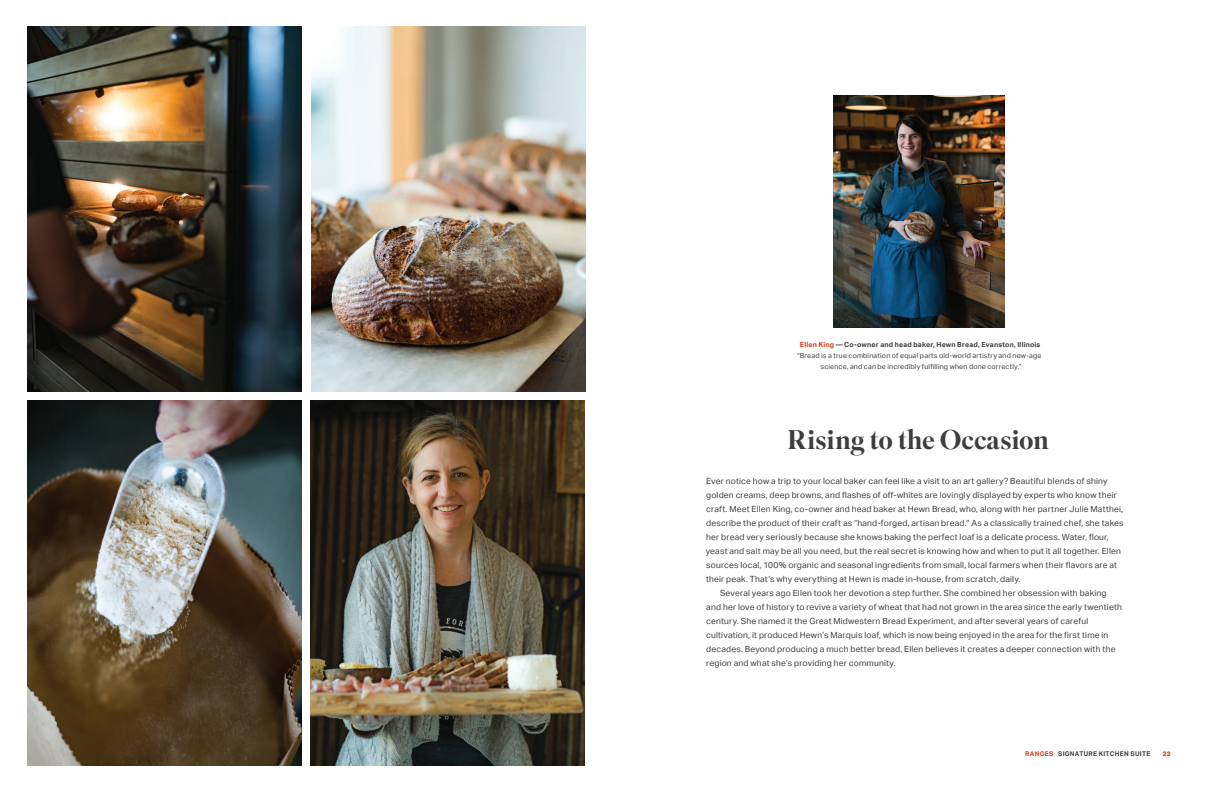
<style>
.page{position:relative;width:1225px;height:792px;background:#fff}
.page>*{position:absolute;margin:0;border:0;box-sizing:border-box;transform-origin:0 0}
.t1{font:500 27px "Superior Title";letter-spacing:-.005em;color:#3e3e3f}
.t2{font:8.5px/14px "Aktiv Grotesk";letter-spacing:.02em;color:#3e3e3f}
.t3{font:7px "Aktiv Grotesk";letter-spacing:.025em;color:#3e3e3f}
.t4{font:700 7px "Aktiv Grotesk";letter-spacing:.025em;color:#3e3e3f}
.t5{font:700 6.5px "Aktiv Grotesk";letter-spacing:.05em;color:#3e3e3f}
.t6{font:800 6.5px "Aktiv Grotesk";color:#dd4f2a}
.s1{color:#d8381e}
</style>
<div class="page">
<img style="left:311px;top:27px;width:274px;height:365px">
<img style="left:27px;top:400px;width:274px;height:365px">
<img style="left:27px;top:27px;width:274px;height:365px">
<img style="left:833px;top:95px;width:171px;height:232px">
<img style="left:310px;top:400px;width:274px;height:365px">
<p class="t4" style="left:799px;top:341px;width:242px"><span class="s1">Ellen King</span> — Co-owner and head baker, Hewn Bread, Evanston, Illinois</p>
<p class="t3" style="left:797px;top:352px;width:246px">“Bread is a true combination of equal parts old-world artistry and new-age</p>
<p class="t3" style="left:820px;top:363px;width:203px">science, and can be incredibly fulfilling when done correctly.”</p>
<p class="t1" style="left:787px;top:423px;width:263px">Rising to the Occasion</p>
<p class="t2" style="left:705px;top:473px;width:419px">Ever notice how a trip to your local baker can feel like a visit to an art gallery? Beautiful blends of shiny golden creams, deep browns, and flashes of off-whites are lovingly displayed by experts who know their craft. Meet Ellen King, co-owner and head baker at Hewn Bread, who, along with her partner Julie Matthei, describe the product of their craft as “hand-forged, artisan bread.” As a classically trained chef, she takes her bread very seriously because she knows baking the perfect loaf is a delicate process. Water, flour, yeast and salt may be all you need, but the real secret is knowing how and when to put it all together. Ellen sources local, 100% organic and seasonal ingredients from small, local farmers when their flavors are at their peak. That’s why everything at Hewn is made in-house, from scratch, daily.</p>
<p class="t2" style="left:706px;top:585px;width:417px;text-indent:14px">Several years ago Ellen took her devotion a step further. She combined her obsession with baking and her love of history to revive a variety of wheat that had not grown in the area since the early twentieth century. She named it the Great Midwestern Bread Experiment, and after several years of careful cultivation, it produced Hewn’s Marquis loaf, which is now being enjoyed in the area for the first time in decades. Beyond producing a much better bread, Ellen believes it creates a deeper connection with the region and what she’s providing her community.</p>
<p class="t5" style="left:1025px;top:750px;width:127px"><span class="s1">RANGES</span> SIGNATURE KITCHEN SUITE</p>
<p class="t6" style="left:1162px;top:749px;width:10px">23</p>
</div>
